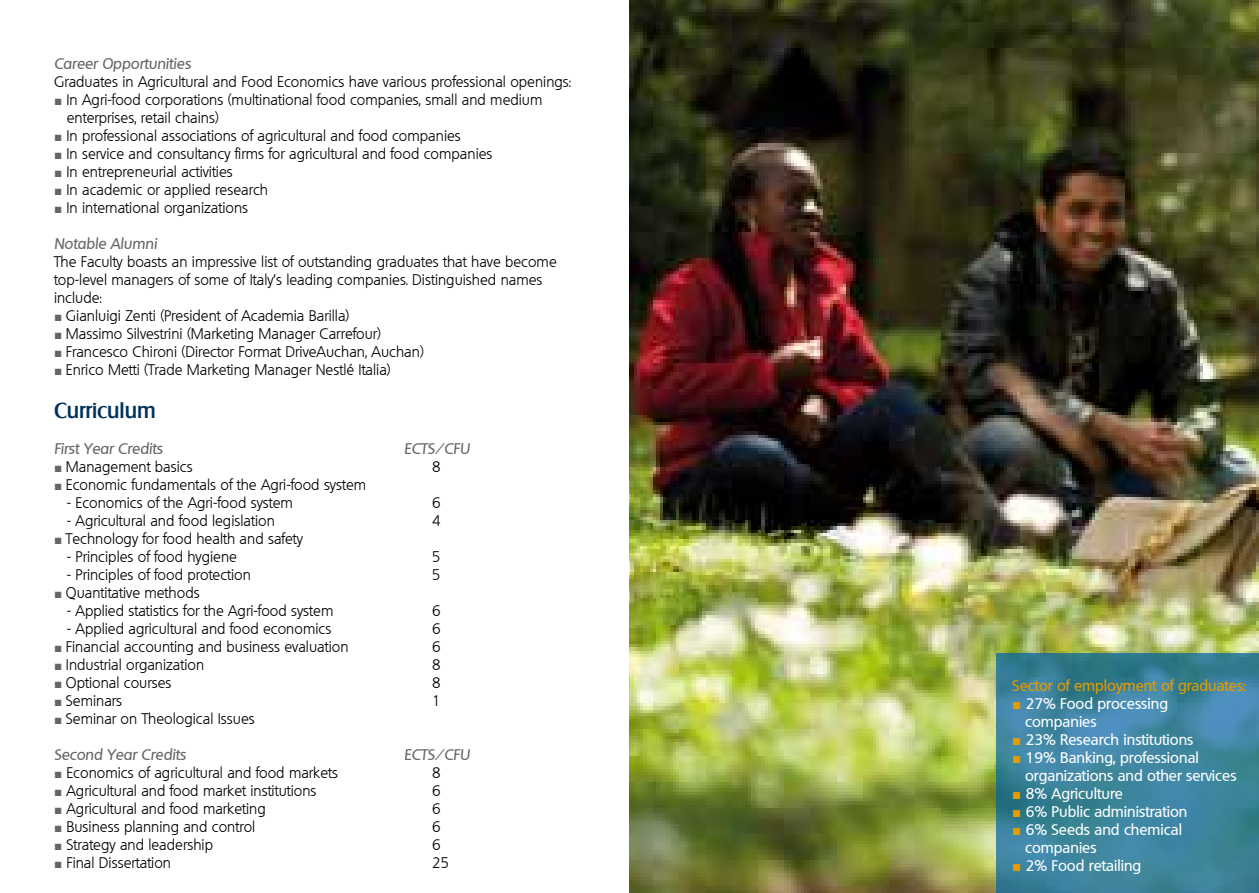
<style>
.page{position:relative;width:1259px;height:893px;background:#fff}
.page>*{position:absolute;margin:0;border:0;box-sizing:border-box;transform-origin:0 0}
.t1{font:500 21px "Salzburg";color:#00325e}
.t2{font:300 15px/18px "Quebec";color:#000}
.t3{font:500 15px/18px "Quebec";color:#fff}
.t4{font:italic 500 15px "Quebec";color:#646567}
.t5{font:500 15px "Quebec";color:#e49c00}
.s1{font-family:"Arial";font-weight:400;font-size:13.5px;color:#646567}
.s2{font-family:"Arial";font-weight:400;color:#e49c00}
</style>
<div class="page">
<img style="left:629px;top:0;width:629px;height:893px">
<svg style="left:996px;top:653px;width:263px;height:240px;background:#3c839d"></svg>
<p class="t4" style="left:54px;top:54px;width:138px">Career Opportunities</p>
<p class="t2" style="left:54px;top:73px;width:519px">Graduates in Agricultural and Food Economics have various professional openings:</p>
<p class="t2" style="left:67px;top:91px;width:477px;text-indent:-13px"><span class="s1">■</span> In Agri-food corporations (multinational food companies, small and medium enterprises, retail chains)</p>
<p class="t2" style="left:54px;top:127px;width:408px"><span class="s1">■</span> In professional associations of agricultural and food companies</p>
<p class="t2" style="left:54px;top:145px;width:440px"><span class="s1">■</span> In service and consultancy firms for agricultural and food companies</p>
<p class="t2" style="left:54px;top:163px;width:180px"><span class="s1">■</span> In entrepreneurial activities</p>
<p class="t2" style="left:54px;top:181px;width:216px"><span class="s1">■</span> In academic or applied research</p>
<p class="t2" style="left:54px;top:199px;width:196px"><span class="s1">■</span> In international organizations</p>
<p class="t4" style="left:54px;top:234px;width:104px">Notable Alumni</p>
<p class="t2" style="left:54px;top:253px;width:504px">The Faculty boasts an impressive list of outstanding graduates that have become top-level managers of some of Italy’s leading companies. Distinguished names include:</p>
<p class="t2" style="left:54px;top:307px;width:297px"><span class="s1">■</span> Gianluigi Zenti (President of Academia Barilla)</p>
<p class="t2" style="left:54px;top:325px;width:328px"><span class="s1">■</span> Massimo Silvestrini (Marketing Manager Carrefour)</p>
<p class="t2" style="left:54px;top:343px;width:371px"><span class="s1">■</span> Francesco Chironi (Director Format DriveAuchan, Auchan)</p>
<p class="t2" style="left:54px;top:361px;width:338px"><span class="s1">■</span> Enrico Metti (Trade Marketing Manager Nestlé Italia)</p>
<h1 class="t1" style="left:54px;top:398px;width:103px">Curriculum</h1>
<p class="t4" style="left:54px;top:439px;width:110px">First Year Credits</p>
<p class="t4" style="left:404px;top:439px;width:67px">ECTS/CFU</p>
<p class="t2" style="left:54px;top:458px;width:140px"><span class="s1">■</span> Management basics</p>
<p class="t2" style="left:432px;top:458px;width:10px">8</p>
<p class="t2" style="left:54px;top:476px;width:314px"><span class="s1">■</span> Economic fundamentals of the Agri-food system</p>
<p class="t2" style="left:67px;top:494px;width:228px">- Economics of the Agri-food system</p>
<p class="t2" style="left:432px;top:494px;width:10px">6</p>
<p class="t2" style="left:67px;top:512px;width:210px">- Agricultural and food legislation</p>
<p class="t2" style="left:432px;top:512px;width:10px">4</p>
<p class="t2" style="left:54px;top:530px;width:250px"><span class="s1">■</span> Technology for food health and safety</p>
<p class="t2" style="left:67px;top:548px;width:172px">- Principles of food hygiene</p>
<p class="t2" style="left:432px;top:548px;width:10px">5</p>
<p class="t2" style="left:67px;top:566px;width:186px">- Principles of food protection</p>
<p class="t2" style="left:432px;top:566px;width:10px">5</p>
<p class="t2" style="left:54px;top:584px;width:147px"><span class="s1">■</span> Quantitative methods</p>
<p class="t2" style="left:67px;top:602px;width:268px">- Applied statistics for the Agri-food system</p>
<p class="t2" style="left:432px;top:602px;width:10px">6</p>
<p class="t2" style="left:67px;top:620px;width:266px">- Applied agricultural and food economics</p>
<p class="t2" style="left:432px;top:620px;width:10px">6</p>
<p class="t2" style="left:54px;top:638px;width:296px"><span class="s1">■</span> Financial accounting and business evaluation</p>
<p class="t2" style="left:432px;top:638px;width:10px">6</p>
<p class="t2" style="left:54px;top:656px;width:152px"><span class="s1">■</span> Industrial organization</p>
<p class="t2" style="left:432px;top:656px;width:10px">8</p>
<p class="t2" style="left:54px;top:674px;width:119px"><span class="s1">■</span> Optional courses</p>
<p class="t2" style="left:432px;top:674px;width:10px">8</p>
<p class="t2" style="left:54px;top:692px;width:70px"><span class="s1">■</span> Seminars</p>
<p class="t2" style="left:432px;top:692px;width:10px">1</p>
<p class="t2" style="left:54px;top:710px;width:202px"><span class="s1">■</span> Seminar on Theological Issues</p>
<p class="t4" style="left:54px;top:745px;width:134px">Second Year Credits</p>
<p class="t4" style="left:404px;top:745px;width:67px">ECTS/CFU</p>
<p class="t2" style="left:54px;top:764px;width:285px"><span class="s1">■</span> Economics of agricultural and food markets</p>
<p class="t2" style="left:432px;top:764px;width:10px">8</p>
<p class="t2" style="left:54px;top:782px;width:264px"><span class="s1">■</span> Agricultural and food market institutions</p>
<p class="t2" style="left:432px;top:782px;width:10px">6</p>
<p class="t2" style="left:54px;top:800px;width:213px"><span class="s1">■</span> Agricultural and food marketing</p>
<p class="t2" style="left:432px;top:800px;width:10px">6</p>
<p class="t2" style="left:54px;top:818px;width:203px"><span class="s1">■</span> Business planning and control</p>
<p class="t2" style="left:432px;top:818px;width:10px">6</p>
<p class="t2" style="left:54px;top:836px;width:161px"><span class="s1">■</span> Strategy and leadership</p>
<p class="t2" style="left:432px;top:836px;width:10px">6</p>
<p class="t2" style="left:54px;top:854px;width:119px"><span class="s1">■</span> Final Dissertation</p>
<p class="t2" style="left:432px;top:854px;width:19px">25</p>
<p class="t5" style="left:1012px;top:676px;width:235px">Sector of employment of graduates:</p>
<p class="t3" style="left:1025px;top:694px;width:145px;text-indent:-13px"><span class="s2">■</span> 27% Food processing companies</p>
<p class="t3" style="left:1012px;top:730px;width:183px"><span class="s2">■</span> 23% Research institutions</p>
<p class="t3" style="left:1025px;top:748px;width:213px;text-indent:-13px"><span class="s2">■</span> 19% Banking, professional organizations and other services</p>
<p class="t3" style="left:1012px;top:784px;width:112px"><span class="s2">■</span> 8% Agriculture</p>
<p class="t3" style="left:1012px;top:802px;width:177px"><span class="s2">■</span> 6% Public administration</p>
<p class="t3" style="left:1025px;top:820px;width:158px;text-indent:-13px"><span class="s2">■</span> 6% Seeds and chemical companies</p>
<p class="t3" style="left:1012px;top:856px;width:130px"><span class="s2">■</span> 2% Food retailing</p>
</div>
